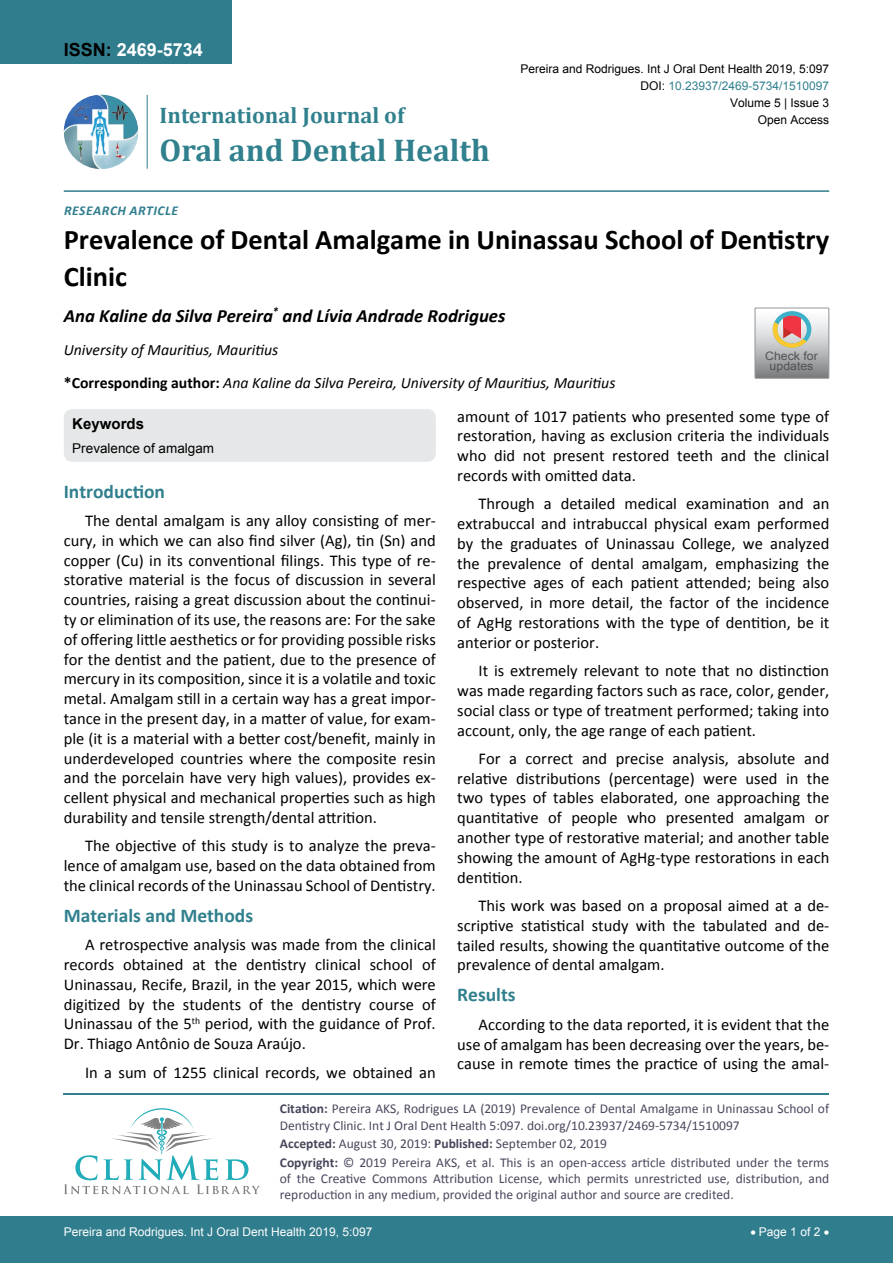
<style>
.page{position:relative;width:893px;height:1263px;background:#fff}
.page>*{position:absolute;margin:0;border:0;box-sizing:border-box;transform-origin:0 0}
.t1{font:700 31.5px "Cambria";color:#30808d}
.t2{font:700 28.5px/37.5px "Calibri";color:#000}
.t3{font:700 22.5px "Cambria";color:#30808d}
.t4{font:700 19.5px "Calibri";color:#30808d}
.t5{font:italic 700 18.75px "Calibri";color:#000}
.t6{font:700 18px "Arial";color:#fff}
.t7{font:16.5px/19.8px "Calibri";color:#000;text-align:justify}
.t8{font:italic 15.75px "Calibri";color:#000}
.t9{font:700 15px "Arial";color:#000}
.t10{font:13.5px/16.2px "Calibri";color:#47475c}
.t11{font:13.5px "Arial";color:#000}
.t12{font:italic 700 13.5px "Calibri";letter-spacing:.04em;color:#307d8d}
.t13{font:12px "Arial";color:#000}
.t14{font:12px "Arial";color:#fff}
.t15{font:12px "Arial";color:#30808d}
.t16{font:11.7px/10.1px "Arial";color:#535353;text-align:center;scale:1.06 1}
.s1{color:#000}
.s2{font-weight:700;font-style:normal}
.s3{font-weight:700}
</style>
<div class="page">
<hr style="left:64px;top:1093px;width:765px;height:2px;background:#30808d">
<svg style="left:64px;top:1108px;width:196px;height:86px"></svg>
<div style="left:0;top:1217px;width:893px;height:46px;background:#307d8d"></div>
<div style="left:0;top:0;width:231px;height:64px;background:#307d8d"></div>
<img style="left:64px;top:95px;width:74px;height:74px;border-radius:37px">
<hr style="left:147px;top:95px;width:1px;height:74px;background:#307d8d">
<hr style="left:64px;top:190px;width:765px;height:2px;background:#307d8d">
<div style="left:64px;top:409px;width:372px;height:53px;background:#e6e7e8;border-radius:9px"></div>
<svg style="left:755px;top:308px;width:74px;height:70px"></svg>
<p class="t6" style="left:64px;top:38px;width:141px"><span class="s1">ISSN:</span> 2469-5734</p>
<h3 class="t3" style="left:160px;top:100px;width:246px">International Journal of</h3>
<h1 class="t1" style="left:160px;top:128px;width:332px">Oral and Dental Health</h1>
<p class="t12" style="left:64px;top:202px;width:115px">Research Ar ticl e</p>
<p class="t13" style="left:520px;top:60px;width:310px">Pereira and Rodrigues. Int J Oral Dent Health 2019, 5:097</p>
<p class="t13" style="left:730px;top:95px;width:101px">Volume 5 | Issue 3</p>
<p class="t15" style="left:640px;top:78px;width:190px"><span class="s1">DOI:</span> 10.23937/2469-5734/1510097</p>
<p class="t13" style="left:758px;top:112px;width:73px">Open Access</p>
<h2 class="t2" style="left:64px;top:221px;width:767px">Prevalence of Dental Amalgame in Uninassau School of Dentistry<br>Clinic</h2>
<p class="t5" style="left:64px;top:304px;width:443px">Ana Kaline da Silva Pereira<sup>*</sup> and Lívia Andrade Rodrigues</p>
<p class="t8" style="left:64px;top:339px;width:216px">University of Mauritius, Mauritius</p>
<p class="t16" style="left:765px;top:351px;width:51px">Check for updates</p>
<p class="t8" style="left:64px;top:372px;width:553px"><span class="s2">*Corresponding author:</span> Ana Kaline da Silva Pereira, University of Mauritius, Mauritius</p>
<p class="t9" style="left:72px;top:413px;width:73px">Keywords</p>
<p class="t11" style="left:72px;top:440px;width:143px">Prevalence of amalgam</p>
<p class="t4" style="left:64px;top:479px;width:103px">Introduction</p>
<p class="t7" style="left:64px;top:511px;width:374px;text-indent:21px">The dental amalgam is any alloy consisting of mer&shy;cury, in which we can also find silver (Ag), tin (Sn) and copper (Cu) in its conventional filings. This type of re&shy;storative material is the focus of discussion in several countries, raising a great discussion about the continui&shy;ty or elimination of its use, the reasons are: For the sake of offering little aesthetics or for providing possible risks for the dentist and the patient, due to the presence of mercury in its composition, since it is a volatile and toxic metal. Amalgam still in a certain way has a great impor&shy;tance in the present day, in a matter of value, for exam&shy;ple (it is a material with a better cost/benefit, mainly in underdeveloped countries where the composite resin and the porcelain have very high values), provides ex&shy;cellent physical and mechanical properties such as high durability and tensile strength/dental attrition.</p>
<p class="t7" style="left:64px;top:836px;width:374px;text-indent:21px">The objective of this study is to analyze the preva&shy;lence of amalgam use, based on the data obtained from the clinical records of the Uninassau School of Dentistry.</p>
<p class="t4" style="left:64px;top:903px;width:191px">Materials and Methods</p>
<p class="t7" style="left:64px;top:935px;width:374px;text-indent:21px">A retrospective analysis was made from the clinical records obtained at the dentistry clinical school of Uninassau, Recife, Brazil, in the year 2015, which were digitized by the students of the dentistry course of Uninassau of the 5<sup>th</sup> period, with the guidance of Prof.<br>Dr. Thiago Antônio de Souza Araújo.</p>
<p class="t7" style="left:85px;top:1062px;width:352px">In a sum of 1255 clinical records, we obtained an</p>
<p class="t7" style="left:457px;top:406px;width:374px">amount of 1017 patients who presented some type of restoration, having as exclusion criteria the individuals who did not present restored teeth and the clinical records with omitted data.</p>
<p class="t7" style="left:457px;top:494px;width:374px;text-indent:21px">Through a detailed medical examination and an extrabuccal and intrabuccal physical exam performed by the graduates of Uninassau College, we analyzed the prevalence of dental amalgam, emphasizing the respective ages of each patient attended; being also observed, in more detail, the factor of the incidence of AgHg restorations with the type of dentition, be it anterior or posterior.</p>
<p class="t7" style="left:457px;top:661px;width:374px;text-indent:21px">It is extremely relevant to note that no distinction was made regarding factors such as race, color, gender, social class or type of treatment performed; taking into account, only, the age range of each patient.</p>
<p class="t7" style="left:457px;top:748px;width:374px;text-indent:21px">For a correct and precise analysis, absolute and relative distributions (percentage) were used in the two types of tables elaborated, one approaching the quantitative of people who presented amalgam or another type of restorative material; and another table showing the amount of AgHg-type restorations in each dentition.</p>
<p class="t7" style="left:457px;top:896px;width:374px;text-indent:21px">This work was based on a proposal aimed at a de&shy;scriptive statistical study with the tabulated and de&shy;tailed results, showing the quantitative outcome of the prevalence of dental amalgam.</p>
<p class="t4" style="left:457px;top:982px;width:60px">Results</p>
<p class="t7" style="left:457px;top:1014px;width:374px;text-indent:21px">According to the data reported, it is evident that the use of amalgam has been decreasing over the years, be&shy;cause in remote times the practice of using the amal-</p>
<p class="t10" style="left:280px;top:1101px;width:551px"><span class="s3">Citation:</span> Pereira AKS, Rodrigues LA (2019) Prevalence of Dental Amalgame in Uninassau School of<br>Dentistry Clinic. Int J Oral Dent Health 5:097. doi.org/10.23937/2469-5734/1510097</p>
<p class="t10" style="left:280px;top:1134px;width:551px;line-height:18.6px"><span class="s3">Accepted:</span> August 30, 2019: <span class="s3">Published:</span> September 02, 2019<br><span class="s3">Copyright:</span> © 2019 Pereira AKS, et al. This is an open-access article distributed under the terms</p>
<p class="t10" style="left:280px;top:1170px;width:551px">of the Creative Commons Attribution License, which permits unrestricted use, distribution, and reproduction in any medium, provided the original author and source are credited.</p>
<p class="t14" style="left:64px;top:1223px;width:310px">Pereira and Rodrigues. Int J Oral Dent Health 2019, 5:097</p>
<p class="t14" style="left:750px;top:1223px;width:80px">• Page 1 of 2 •</p>
</div>
